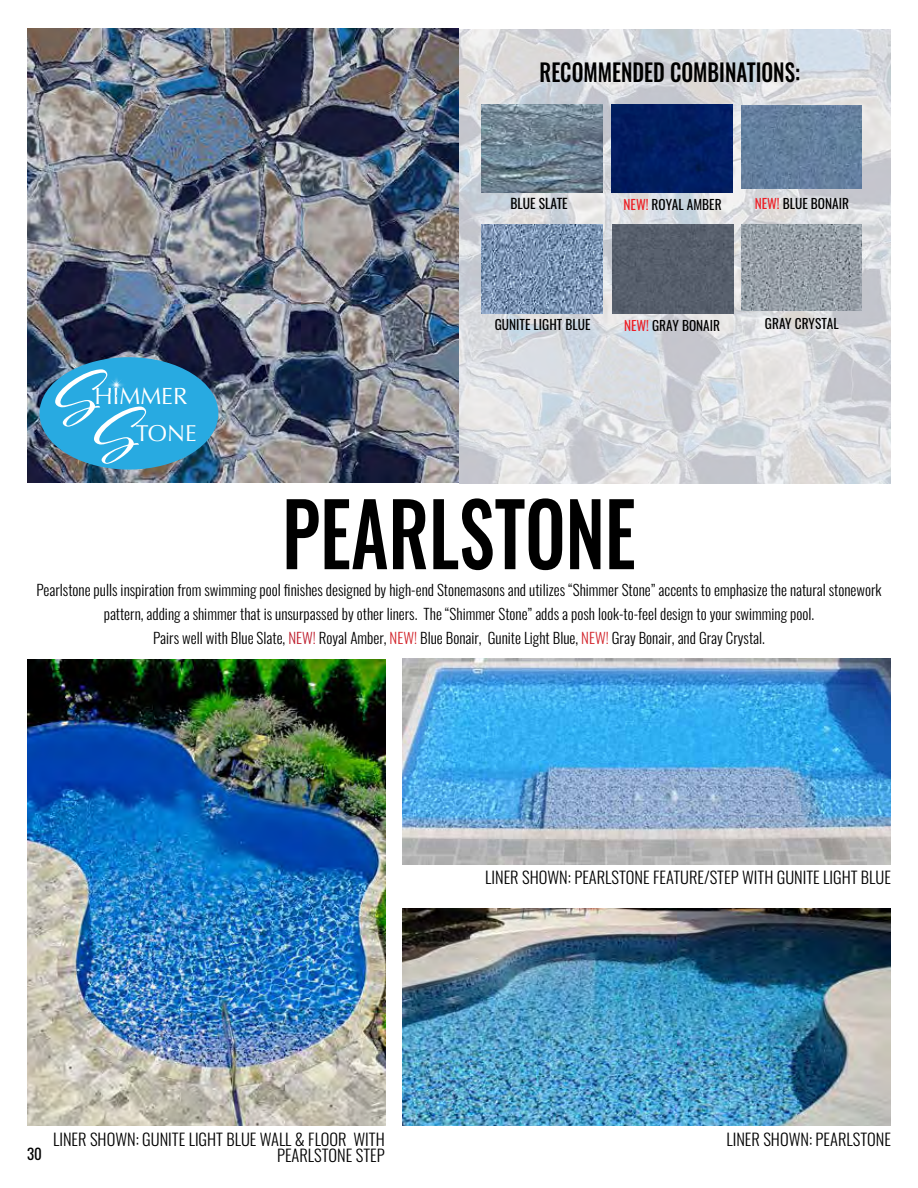
<style>
.page{position:relative;width:918px;height:1188px;background:#fff}
.page>*{position:absolute;margin:0;border:0;box-sizing:border-box;transform-origin:0 0}
.t1{font:500 86.4px "Oswald";color:#000;scale:.83 1}
.t2{font:700 66.9px "Al Fresco";color:#fff}
.t3{font:500 24.15px "Oswald";color:#000;scale:.87 1}
.t4{font:23.55px "Optima";color:#fff}
.t5{font:23.1px "Optima";color:#fff}
.t6{font:300 16.5px/16.5px "Oswald";color:#000;text-align:right}
.t7{font:300 15px/24px "Oswald";color:#000;text-align:center}
.t8{font:15px "Oswald";color:#000}
.t9{font:13.5px "Oswald";color:#000}
.t10{font:13.35px "Oswald";color:#000}
.s1{color:#ed1d24}
.s2{color:#be1e2d}
.s3{color:#d2232a}
</style>
<div class="page">
<img style="left:27px;top:29px;width:864px;height:454px">
<img style="left:27px;top:659px;width:358px;height:467px">
<img style="left:403px;top:659px;width:488px;height:205px">
<img style="left:403px;top:909px;width:488px;height:217px">
<div style="left:39px;top:357px;width:179px;height:113px;background:#28aae1;border-radius:50%"></div>
<svg style="left:109px;top:378px;width:14px;height:14px"></svg>
<img style="left:482px;top:105px;width:121px;height:88px">
<img style="left:741px;top:105px;width:120px;height:84px">
<img style="left:612px;top:105px;width:120px;height:87px">
<img style="left:741px;top:225px;width:120px;height:86px">
<img style="left:613px;top:225px;width:120px;height:88px">
<img style="left:482px;top:225px;width:120px;height:89px">
<h3 class="t3" style="left:540px;top:60px;width:301px">RECOMMENDED COMBINATIONS:</h3>
<p class="t9" style="left:510px;top:191px;width:59px">BLUE SLATE</p>
<p class="t10" style="left:624px;top:193px;width:100px"><span class="s1">NEW!</span> ROYAL AMBER</p>
<p class="t10" style="left:755px;top:192px;width:96px"><span class="s1">NEW!</span> BLUE BONAIR</p>
<h2 class="t2" style="left:56px;top:351px;width:47px">S</h2>
<h3 class="t4" style="left:95px;top:383px;width:94px">HIMMER</h3>
<h3 class="t5" style="left:136px;top:420px;width:62px">TONE</h3>
<h2 class="t2" style="left:95px;top:388px;width:47px">S</h2>
<p class="t10" style="left:495px;top:312px;width:97px">GUNITE LIGHT BLUE</p>
<p class="t10" style="left:624px;top:314px;width:98px"><span class="s1">NEW!</span> GRAY BONAIR</p>
<p class="t10" style="left:765px;top:312px;width:75px">GRAY CRYSTAL</p>
<h1 class="t1" style="left:282px;top:489px;width:427px">PEARLSTONE</h1>
<p class="t7" style="left:36px;top:576px;width:847px">Pearlstone pulls inspiration from swimming pool finishes designed by high-end Stonemasons and utilizes “Shimmer Stone” accents to emphasize the natural stonework pattern, adding a shimmer that is unsurpassed by other liners. The “Shimmer Stone” adds a posh look-to-feel design to your swimming pool.<br>Pairs well with Blue Slate, <span class="s2">NEW!</span> Royal Amber, <span class="s3">NEW!</span> Blue Bonair, Gunite Light Blue, <span class="s3">NEW!</span> Gray Bonair, and Gray Crystal.</p>
<p class="t8" style="left:27px;top:1141px;width:16px">30</p>
<p class="t6" style="left:53px;top:1129px;width:333px">LINER SHOWN: GUNITE LIGHT BLUE WALL &amp; FLOOR WITH<br>PEARLSTONE STEP</p>
<p class="t6" style="left:485px;top:867px;width:407px">LINER SHOWN: PEARLSTONE FEATURE/STEP WITH GUNITE LIGHT BLUE</p>
<p class="t6" style="left:726px;top:1129px;width:166px">LINER SHOWN: PEARLSTONE</p>
</div>
